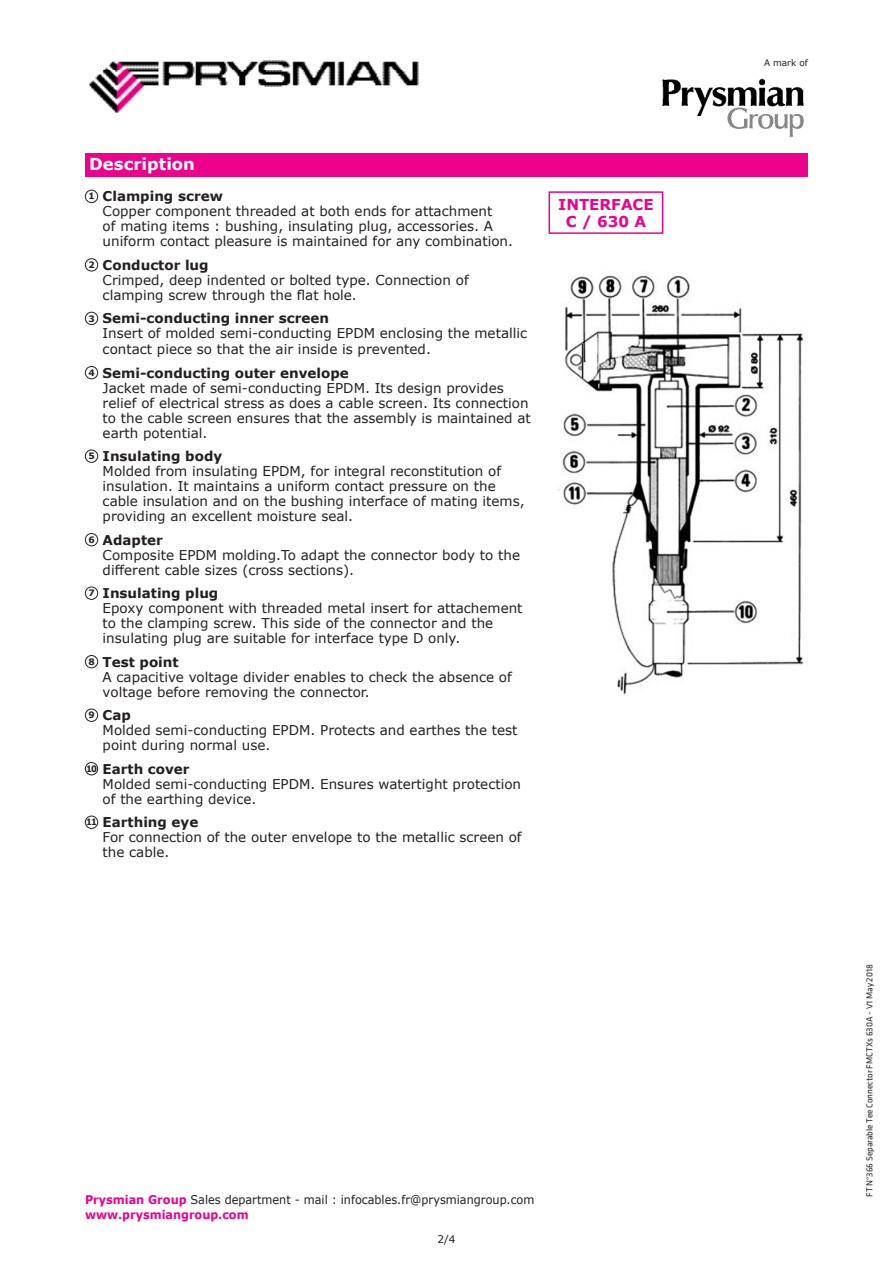
<style>
.page{position:relative;width:893px;height:1263px;background:#fff}
.page>*{position:absolute;margin:0;border:0;box-sizing:border-box;transform-origin:0 0}
.t1{font:700 16.5px "Verdana";color:#fff}
.t2{font:700 15px "Verdana";color:#ed028c}
.t3{font:13.5px/15px "Verdana";color:#231f20}
.t4{font:12px "Verdana";color:#231f20;scale:.94 1}
.t5{font:700 12px "Verdana";color:#ed028c;scale:.94 1}
.t6{font:10.5px "Verdana";color:#231f20}
.t7{font:9px "Klavika";color:#231f20}
.t8{font:700 8.85px "Verdana";color:#231f20}
.t9{font:8.85px "Verdana";color:#231f20}
.t10{font:700 8.85px "Verdana";color:#231f20;scale:.94 1}
.s1{font-weight:700}
.s2{font-weight:700;color:#ed028c}
</style>
<div class="page">
<img style="left:89px;top:60px;width:330px;height:53px">
<div style="left:85px;top:153px;width:723px;height:23px;background:#ed028c"></div>
<div style="left:549px;top:191px;width:114px;height:43px;border:2px solid #ed028c"></div>
<img style="left:662px;top:78px;width:142px;height:60px">
<img style="left:557px;top:275px;width:247px;height:421px">
<div style="left:85px;top:190px;width:13px;height:13px;border:1px solid #231f20;border-radius:50%"></div>
<div style="left:85px;top:258px;width:13px;height:13px;border:1px solid #231f20;border-radius:50%"></div>
<div style="left:85px;top:312px;width:13px;height:13px;border:1px solid #231f20;border-radius:50%"></div>
<div style="left:85px;top:366px;width:13px;height:13px;border:1px solid #231f20;border-radius:50%"></div>
<div style="left:85px;top:450px;width:13px;height:13px;border:1px solid #231f20;border-radius:50%"></div>
<div style="left:85px;top:533px;width:13px;height:13px;border:1px solid #231f20;border-radius:50%"></div>
<div style="left:85px;top:587px;width:13px;height:13px;border:1px solid #231f20;border-radius:50%"></div>
<div style="left:85px;top:655px;width:13px;height:13px;border:1px solid #231f20;border-radius:50%"></div>
<div style="left:85px;top:709px;width:13px;height:13px;border:1px solid #231f20;border-radius:50%"></div>
<div style="left:85px;top:762px;width:13px;height:13px;border:1px solid #231f20;border-radius:50%"></div>
<div style="left:85px;top:816px;width:13px;height:13px;border:1px solid #231f20;border-radius:50%"></div>
<hr style="left:582px;top:344px;width:1px;height:34px;background:#231f20">
<p class="t1" style="left:89px;top:153px;width:107px">Description</p>
<p class="t8" style="left:88px;top:190px;width:8px">1</p>
<p class="t3" style="left:103px;top:189px;width:412px"><span class="s1">Clamping screw<br></span>Copper component threaded at both ends for attachment<br>of mating items : bushing, insulating plug, accessories. A uniform contact pleasure is maintained for any combination.</p>
<p class="t8" style="left:88px;top:258px;width:8px">2</p>
<p class="t3" style="left:103px;top:257px;width:368px"><span class="s1">Conductor lug<br></span>Crimped, deep indented or bolted type. Connection of clamping screw through the flat hole.</p>
<p class="t8" style="left:88px;top:312px;width:8px">3</p>
<p class="t3" style="left:103px;top:311px;width:426px"><span class="s1">Semi-conducting inner screen<br></span>Insert of molded semi-conducting EPDM enclosing the metallic contact piece so that the air inside is prevented.</p>
<p class="t8" style="left:88px;top:366px;width:8px">4</p>
<p class="t3" style="left:103px;top:365px;width:430px"><span class="s1">Semi-conducting outer envelope<br></span>Jacket made of semi-conducting EPDM. Its design provides relief of electrical stress as does a cable screen. Its connection to the cable screen ensures that the assembly is maintained at earth potential.</p>
<p class="t8" style="left:88px;top:450px;width:8px">5</p>
<p class="t3" style="left:103px;top:449px;width:424px"><span class="s1">Insulating body<br></span>Molded from insulating EPDM, for integral reconstitution of insulation. It maintains a uniform contact pressure on the cable insulation and on the bushing interface of mating items, providing an excellent moisture seal.</p>
<p class="t8" style="left:88px;top:533px;width:8px">6</p>
<p class="t3" style="left:103px;top:532px;width:419px"><span class="s1">Adapter<br></span>Composite EPDM molding.To adapt the connector body to the different cable sizes (cross sections).</p>
<p class="t8" style="left:88px;top:587px;width:8px">7</p>
<p class="t3" style="left:103px;top:586px;width:421px"><span class="s1">Insulating plug<br></span>Epoxy component with threaded metal insert for attachement to the clamping screw. This side of the connector and the insulating plug are suitable for interface type D only.</p>
<p class="t8" style="left:88px;top:655px;width:8px">8</p>
<p class="t3" style="left:103px;top:654px;width:411px"><span class="s1">Test point<br></span>A capacitive voltage divider enables to check the absence of voltage before removing the connector.</p>
<p class="t8" style="left:88px;top:709px;width:8px">9</p>
<p class="t3" style="left:103px;top:708px;width:416px"><span class="s1">Cap<br></span>Molded semi-conducting EPDM. Protects and earthes the test point during normal use.</p>
<p class="t10" style="left:86px;top:762px;width:13px">10</p>
<p class="t3" style="left:103px;top:761px;width:420px"><span class="s1">Earth cover<br></span>Molded semi-conducting EPDM. Ensures watertight protection of the earthing device.</p>
<p class="t10" style="left:86px;top:816px;width:13px">11</p>
<p class="t3" style="left:103px;top:815px;width:421px"><span class="s1">Earthing eye<br></span>For connection of the outer envelope to the metallic screen of the cable.</p>
<p class="t2" style="left:558px;top:194px;width:97px">INTERFACE</p>
<p class="t2" style="left:566px;top:211px;width:82px">C / 630 A</p>
<p class="t4" style="left:85px;top:1191px;width:480px"><span class="s2">Prysmian Group</span> Sales department - mail : infocables.fr@prysmiangroup.com</p>
<p class="t5" style="left:85px;top:1206px;width:176px">www.prysmiangroup.com</p>
<p class="t6" style="left:437px;top:1232px;width:20px">2/4</p>
<p class="t9" style="left:764px;top:57px;width:45px">A mark of</p>
<p class="t7" style="left:864px;top:1197px;width:234px;rotate:-90deg">FT N°366 Separable Tee Connector FMCTXs 630A - V1 May 2018</p>
</div>
